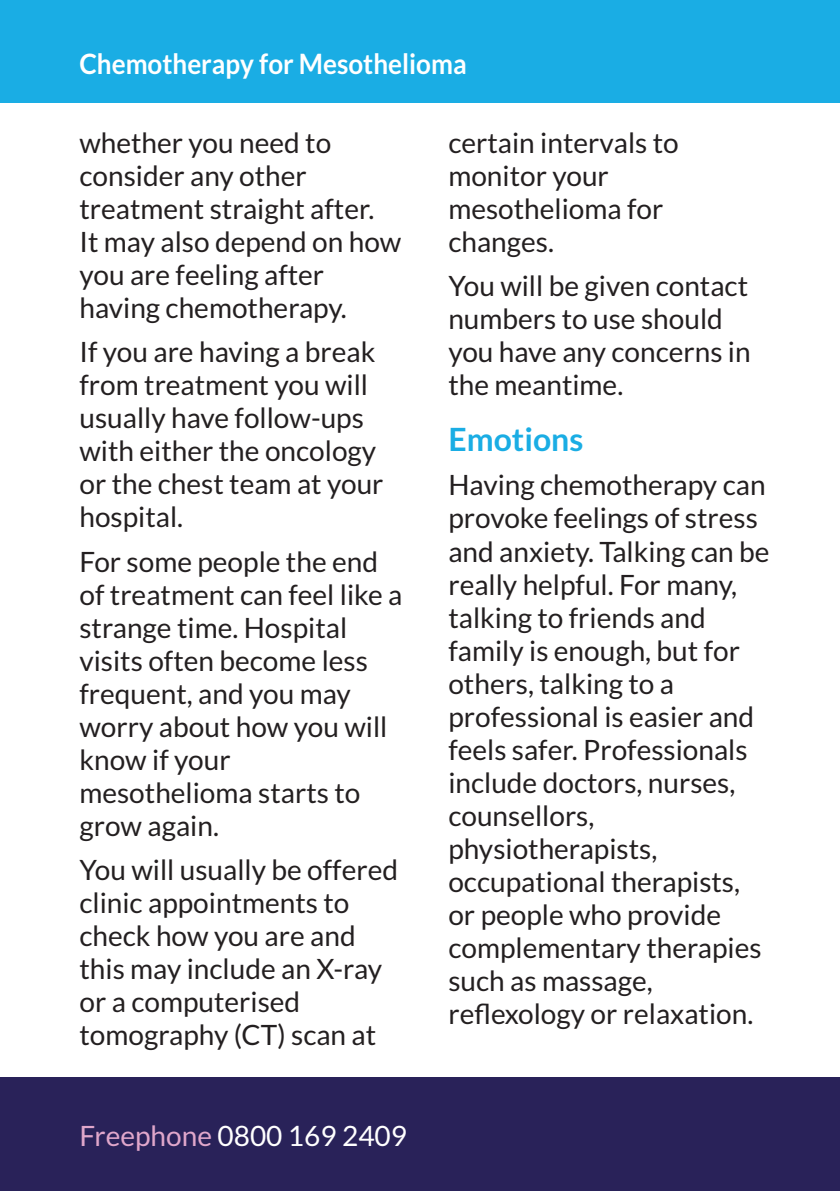
<style>
.page{position:relative;width:840px;height:1191px;background:#fff}
.page>*{position:absolute;margin:0;border:0;box-sizing:border-box;transform-origin:0 0}
.t1{font:700 32px "Lato";color:#1aade4}
.t2{font:28px/33px "Lato";color:#231f20}
.t3{font:700 28px "Lato";color:#fff;scale:.93 1}
.t4{font:28px "Lato";color:#fff}
.s1{color:#e0a7cb}
</style>
<div class="page">
<div style="left:0;top:0;width:839px;height:102px;background:#1aade4"></div>
<div style="left:0;top:1077px;width:839px;height:114px;background:#292259"></div>
<p class="t3" style="left:79px;top:53px;width:417px">Chemotherapy for Mesothelioma</p>
<p class="t2" style="left:79px;top:129px;width:323px">whether you need to consider any other treatment straight after.<br>It may also depend on how you are feeling after having chemotherapy.</p>
<p class="t2" style="left:79px;top:338px;width:305px">If you are having a break from treatment you will usually have follow-ups with either the oncology or the chest team at your hospital.</p>
<p class="t2" style="left:79px;top:547px;width:324px">For some people the end of treatment can feel like a strange time. Hospital visits often become less frequent, and you may worry about how you will know if your mesothelioma starts to grow again.</p>
<p class="t2" style="left:79px;top:856px;width:320px">You will usually be offered clinic appointments to check how you are and this may include an X-ray or a computerised tomography (CT) scan at</p>
<p class="t4" style="left:79px;top:1119px;width:329px"><span class="s1">Freephone</span> 0800 169 2409</p>
<p class="t2" style="left:448px;top:129px;width:232px">certain intervals to monitor your mesothelioma for changes.</p>
<p class="t2" style="left:448px;top:272px;width:304px">You will be given contact numbers to use should you have any concerns in the meantime.</p>
<p class="t1" style="left:448px;top:421px;width:136px">Emotions</p>
<p class="t2" style="left:448px;top:471px;width:322px">Having chemotherapy can provoke feelings of stress and anxiety. Talking can be really helpful. For many, talking to friends and family is enough, but for others, talking to a professional is easier and feels safer. Professionals include doctors, nurses, counsellors, physiotherapists, occupational therapists, or people who provide complementary therapies such as massage, reflexology or relaxation.</p>
</div>
